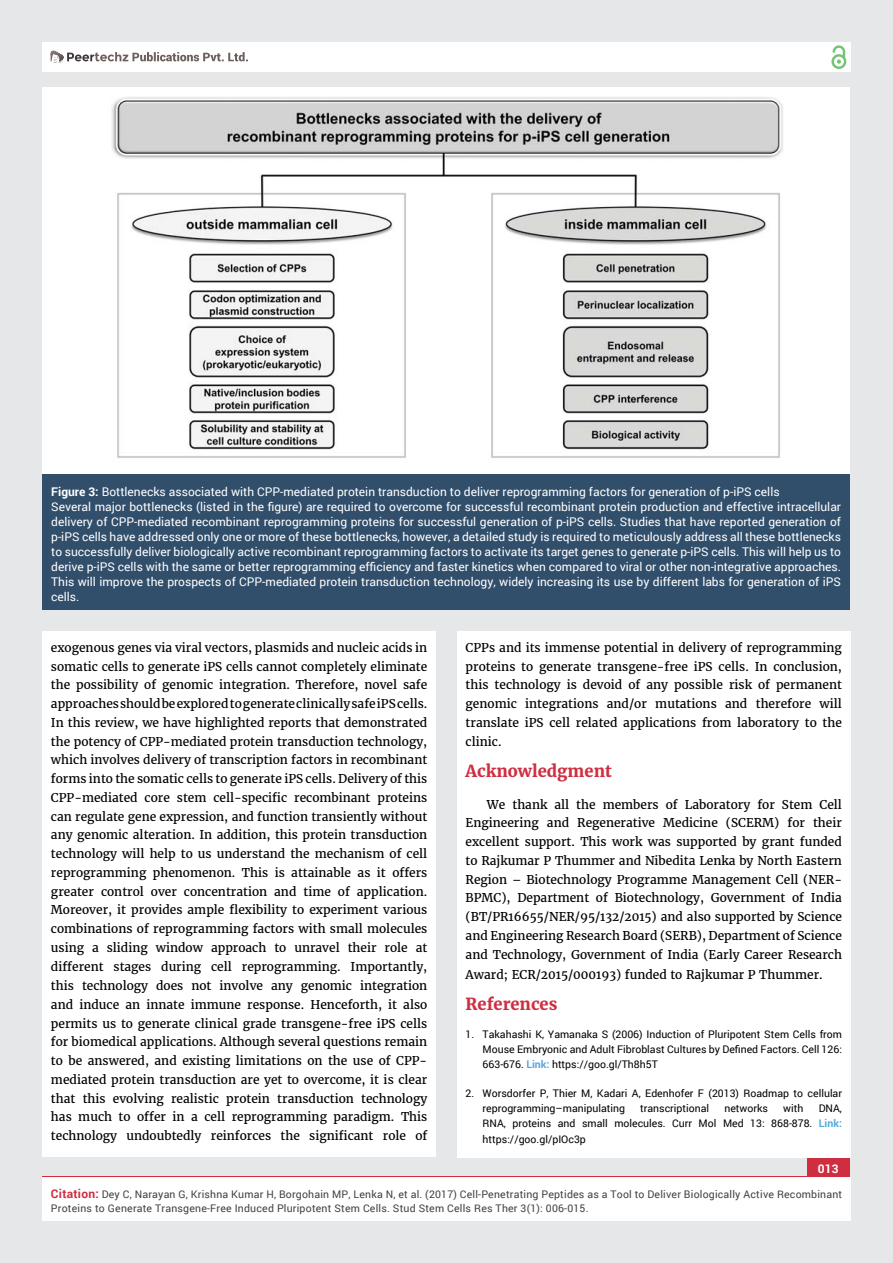
<style>
.page{position:relative;width:893px;height:1263px;background:#e6e7e8}
.page>*{position:absolute;margin:0;border:0;box-sizing:border-box;transform-origin:0 0}
.t1{font:700 16.5px "Merriweather";color:#cf2e41}
.t2{font:12px/18.8px "Merriweather";color:#000;text-align:justify}
.t3{font:12px/15px "Roboto";color:#fff}
.t4{font:700 12px "Roboto";color:#fff}
.t5{font:10.5px/15.5px "Roboto";color:#000;text-align:justify}
.t6{font:10.5px/13.5px "Roboto";letter-spacing:.02em;color:#414042}
.s1{font-weight:700}
.s2{font-weight:700;color:#56a8dd}
.s3{font-weight:700;font-size:12px;color:#cf2e41}
</style>
<div class="page">
<div style="left:42px;top:43px;width:808px;height:29px;background:#fff"></div>
<div style="left:831px;top:54px;width:15px;height:15px;border:2px solid #74c273;border-radius:50%"></div>
<svg style="left:831px;top:45px;width:15px;height:19px"></svg>
<div style="left:807px;top:1157px;width:43px;height:43px;background:#cf2e41"></div>
<svg style="left:49px;top:50px;width:199px;height:14px"></svg>
<div style="left:42px;top:1177px;width:809px;height:43px;background:#fff"></div>
<div style="left:42px;top:632px;width:394px;height:525px;background:#fff"></div>
<div style="left:457px;top:632px;width:393px;height:526px;background:#fff"></div>
<div style="left:42px;top:87px;width:808px;height:388px;background:#fff"></div>
<div style="left:42px;top:475px;width:808px;height:135px;background:#314e6b"></div>
<img style="left:111px;top:97px;width:672px;height:361px">
<p class="t3" style="left:51px;top:484px;width:791px"><span class="s1">Figure 3:</span> Bottlenecks associated with CPP-mediated protein transduction to deliver reprogramming factors for generation of p-iPS cells<br>Several major bottlenecks (listed in the figure) are required to overcome for successful recombinant protein production and effective intracellular delivery of CPP-mediated recombinant reprogramming proteins for successful generation of p-iPS cells. Studies that have reported generation of p-iPS cells have addressed only one or more of these bottlenecks, however, a detailed study is required to meticulously address all these bottlenecks to successfully deliver biologically active recombinant reprogramming factors to activate its target genes to generate p-iPS cells. This will help us to derive p-iPS cells with the same or better reprogramming efficiency and faster kinetics when compared to viral or other non-integrative approaches.<br>This will improve the prospects of CPP-mediated protein transduction technology, widely increasing its use by different labs for generation of iPS cells.</p>
<p class="t2" style="left:51px;top:638px;width:378px">exogenous genes via viral vectors, plasmids and nucleic acids in somatic cells to generate iPS cells cannot completely eliminate the possibility of genomic integration. Therefore, novel safe approaches should be explored to generate clinically safe iPS cells.<br>In this review, we have highlighted reports that demonstrated the potency of CPP-mediated protein transduction technology, which involves delivery of transcription factors in recombinant forms into the somatic cells to generate iPS cells. Delivery of this CPP-mediated core stem cell-specific recombinant proteins can regulate gene expression, and function transiently without any genomic alteration. In addition, this protein transduction technology will help to us understand the mechanism of cell reprogramming phenomenon. This is attainable as it offers greater control over concentration and time of application.<br>Moreover, it provides ample flexibility to experiment various combinations of reprogramming factors with small molecules using a sliding window approach to unravel their role at different stages during cell reprogramming. Importantly, this technology does not involve any genomic integration and induce an innate immune response. Henceforth, it also permits us to generate clinical grade transgene-free iPS cells for biomedical applications. Although several questions remain to be answered, and existing limitations on the use of CPP&shy;mediated protein transduction are yet to overcome, it is clear that this evolving realistic protein transduction technology has much to offer in a cell reprogramming paradigm. This technology undoubtedly reinforces the significant role of</p>
<p class="t2" style="left:466px;top:638px;width:378px">CPPs and its immense potential in delivery of reprogramming proteins to generate transgene-free iPS cells. In conclusion, this technology is devoid of any possible risk of permanent genomic integrations and/or mutations and therefore will translate iPS cell related applications from laboratory to the clinic.</p>
<h1 class="t1" style="left:466px;top:761px;width:148px">Acknowledgment</h1>
<p class="t2" style="left:466px;top:795px;width:378px;text-indent:21px">We thank all the members of Laboratory for Stem Cell Engineering and Regenerative Medicine (SCERM) for their excellent support. This work was supported by grant funded to Rajkumar P Thummer and Nibedita Lenka by North Eastern Region – Biotechnology Programme Management Cell (NER-BPMC), Department of Biotechnology, Government of India (BT/PR16655/NER/95/132/2015) and also supported by Science and Engineering Research Board (SERB), Department of Science and Technology, Government of India (Early Career Research Award; ECR/2015/000193) funded to Rajkumar P Thummer.</p>
<h1 class="t1" style="left:466px;top:993px;width:93px">References</h1>
<p class="t5" style="left:483px;top:1026px;width:361px;text-indent:-17px">1. Takahashi K, Yamanaka S (2006) Induction of Pluripotent Stem Cells from Mouse Embryonic and Adult Fibroblast Cultures by Defined Factors. Cell 126:<br>663-676. <span class="s2">Link:</span> https://goo.gl/Th8h5T</p>
<p class="t5" style="left:483px;top:1085px;width:361px;text-indent:-17px">2. Worsdorfer P, Thier M, Kadari A, Edenhofer F (2013) Roadmap to cellular reprogramming–manipulating</p>
<p class="t5" style="left:640px;top:1100px;width:70px">transcriptional</p>
<p class="t5" style="left:724px;top:1100px;width:45px">networks</p>
<p class="t5" style="left:783px;top:1100px;width:22px">with</p>
<p class="t5" style="left:483px;top:1100px;width:361px;text-indent:336px">DNA, RNA, proteins and small molecules. Curr Mol Med 13: 868-878. <span class="s2">Link: </span>https://goo.gl/pIOc3p</p>
<p class="t4" style="left:818px;top:1161px;width:22px">013</p>
<p class="t6" style="left:51px;top:1188px;width:793px"><span class="s3">Citation:</span> Dey C, Narayan G, Krishna Kumar H, Borgohain MP, Lenka N, et al. (2017) Cell-Penetrating Peptides as a Tool to Deliver Biologically Active Recombinant<br>Proteins to Generate Transgene-Free Induced Pluripotent Stem Cells. Stud Stem Cells Res Ther 3(1): 006-015.</p>
</div>
